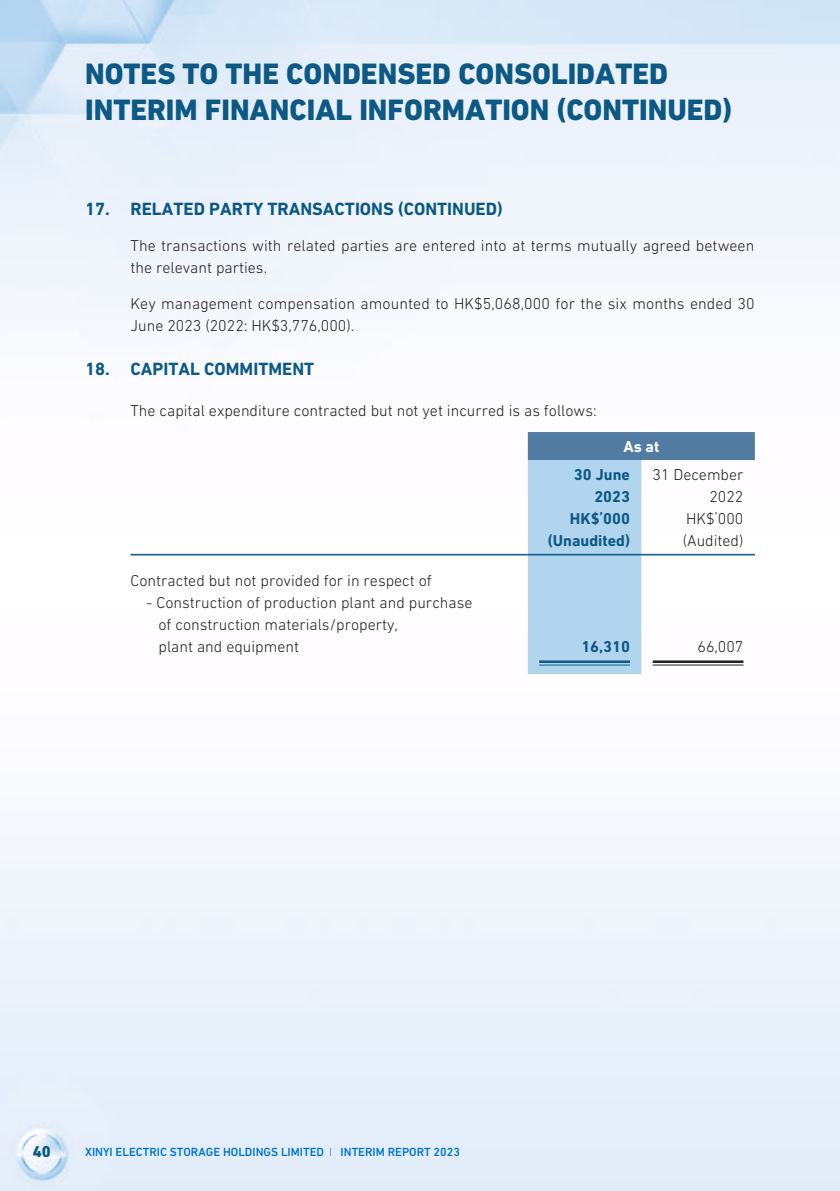
<style>
.page{position:relative;width:840px;height:1191px;background:#fff}
.page>*{position:absolute;margin:0;border:0;box-sizing:border-box;transform-origin:0 0}
.t1{font:800 30px/36px "DIN Next LT Pro";color:#0d5984}
._3__標題{font:700 18px "DIN Next LT Pro";color:#0d5984}
._1__內文{font:300 16px/22px "DIN Next LT Pro";color:#231f20}
._1__內文-2{font:700 16px "DIN Next LT Pro";color:#0d5984}
._1__內文-3{font:700 16px "DIN Next LT Pro";color:#fff}
.t2{font:800 16px "DIN Next LT Pro";color:#0d5984}
.t3{font:500 12px "DIN Next LT Pro";color:#0076c8}
.s1{font-family:"M Hei HK";font-size:8px}
</style>
<div class="page">
<img style="left:0;top:0;width:838px;height:1191px">
<svg style="left:527px;top:432px;width:227px;height:242px"></svg>
<hr style="left:130px;top:554px;width:397px;height:1px;background:#0d5984">
<hr style="left:527px;top:554px;width:114px;height:1px;background:#0d5984">
<hr style="left:641px;top:554px;width:113px;height:1px;background:#0d5984">
<hr style="left:539px;top:660px;width:90px;height:3px;background:#0d5984">
<hr style="left:539px;top:664px;width:90px;height:1px;background:#0d5984">
<hr style="left:652px;top:660px;width:91px;height:3px;background:#231f20">
<hr style="left:652px;top:664px;width:91px;height:1px;background:#231f20">
<h1 class="t1" style="left:85px;top:55px;width:648px">NOTES TO THE CONDENSED CONSOLIDATED<br>INTERIM FINANCIAL INFORMATION (CONTINUED)</h1>
<p class="_3__標題" style="left:85px;top:198px;width:419px">17. RELATED PARTY TRANSACTIONS (CONTINUED)</p>
<p class="_1__內文" style="left:130px;top:234px;width:625px">The transactions with related parties are entered into at terms mutually agreed between the relevant parties.</p>
<p class="_1__內文" style="left:130px;top:292px;width:625px">Key management compensation amounted to HK$5,068,000 for the six months ended 30<br>June 2023 (2022: HK$3,776,000).</p>
<p class="_3__標題" style="left:85px;top:358px;width:230px">18. CAPITAL COMMITMENT</p>
<p class="_1__內文" style="left:130px;top:399px;width:467px">The capital expenditure contracted but not yet incurred is as follows:</p>
<p class="_1__內文-3" style="left:623px;top:437px;width:37px">As at</p>
<p class="_1__內文-2" style="left:573px;top:465px;width:57px">30 June</p>
<p class="_1__內文-2" style="left:594px;top:487px;width:37px">2023</p>
<p class="_1__內文" style="left:652px;top:463px;width:92px">31 December</p>
<p class="_1__內文" style="left:709px;top:485px;width:36px">2022</p>
<p class="_1__內文-2" style="left:569px;top:509px;width:62px">HK$’000</p>
<p class="_1__內文" style="left:685px;top:507px;width:59px">HK$’000</p>
<p class="_1__內文-2" style="left:547px;top:531px;width:83px">(Unaudited)</p>
<p class="_1__內文" style="left:682px;top:529px;width:62px">(Audited)</p>
<p class="_1__內文" style="left:130px;top:570px;width:302px">Contracted but not provided for in respect of</p>
<p class="_1__內文" style="left:146px;top:592px;width:327px">- Construction of production plant and purchase</p>
<p class="_1__內文" style="left:158px;top:614px;width:241px">of construction materials/property,</p>
<p class="_1__內文" style="left:158px;top:636px;width:142px">plant and equipment</p>
<p class="_1__內文-2" style="left:581px;top:637px;width:50px">16,310</p>
<p class="_1__內文" style="left:697px;top:636px;width:47px">66,007</p>
<p class="t2" style="left:33px;top:1142px;width:19px">40</p>
<p class="t3" style="left:85px;top:1145px;width:376px">XINYI ELECTRIC STORAGE HOLDINGS LIMITED <span class="s1">｜</span> INTERIM REPORT 2023</p>
</div>
